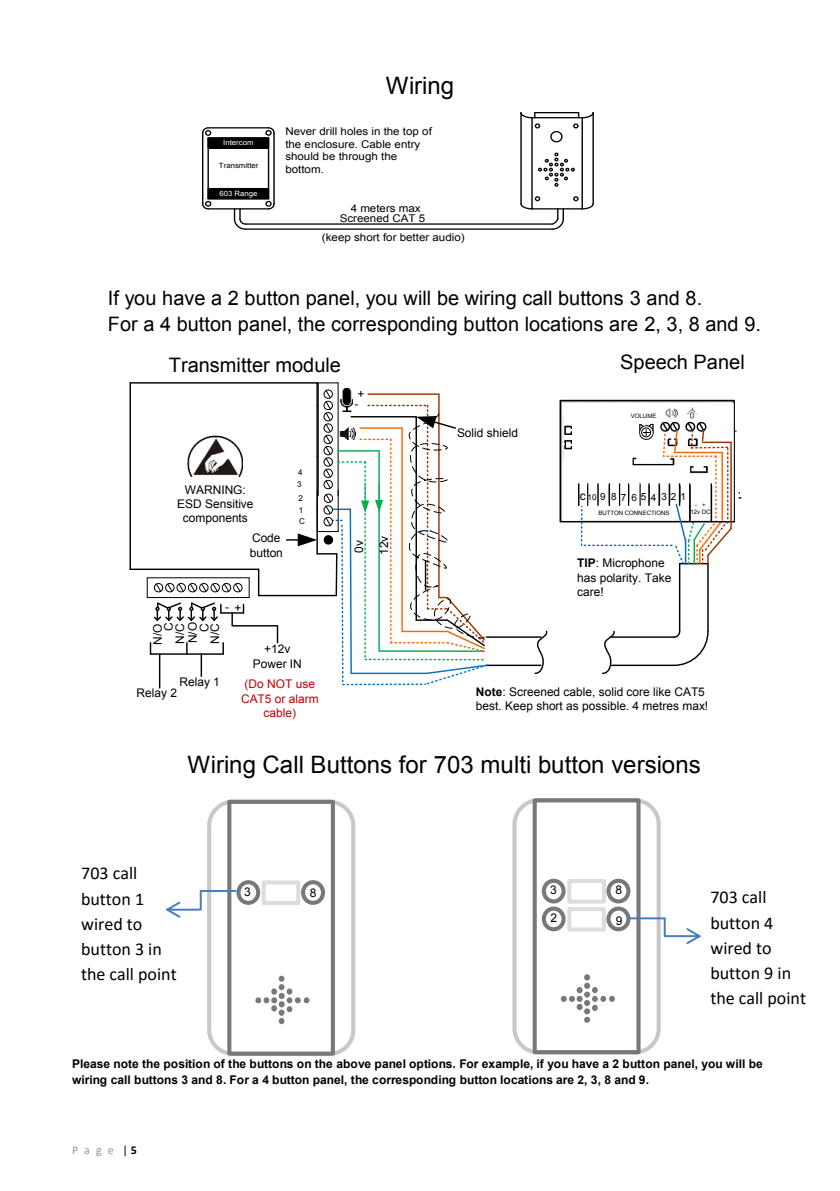
<style>
.page{position:relative;width:840px;height:1191px;background:#fff}
.page>*{position:absolute;margin:0;border:0;box-sizing:border-box;transform-origin:0 0}
.t1{font:24px "Arial";color:#000}
.t2{font:20px/26.4px "Arial";color:#000}
.t3{font:18px/25.2px "Calibri";color:#000}
.t4{font:12px/14.4px "Arial";color:#000}
.t5{font:700 12px/15.8px "Arial";letter-spacing:.005em;color:#000}
.t6{font:12px/14.4px "Arial";color:#c00000;text-align:center}
.t7{font:12px "Calibri";color:#949698}
.t8{font:10.6px/12.8px "Arial";color:#000;scale:1.08 1}
.t9{font:9.8px "Arial";color:#000}
.t10{font:8px "Arial";color:#000}
.t11{font:7.2px "Arial";color:#fff;scale:1.08 1}
.t12{font:7.2px "Arial";color:#000;scale:1.08 1}
.t13{font:6px/7.2px "Arial";color:#000;text-align:center}
.s1{font-size:12px}
.s2{font-weight:700}
.s3{color:#000}
.s4{font-weight:700;color:#000}
</style>
<div class="page">
<hr style="left:245px;top:223px;width:307px;height:2px;background:#000">
<hr style="left:245px;top:228px;width:307px;height:2px;background:#000">
<hr style="left:202px;top:133px;width:1px;height:71px;background:#000">
<hr style="left:208px;top:127px;width:60px;height:1px;background:#000">
<hr style="left:273px;top:133px;width:1px;height:71px;background:#000">
<hr style="left:208px;top:208px;width:60px;height:1px;background:#000">
<svg style="left:265px;top:127px;width:10px;height:9px"></svg>
<svg style="left:202px;top:127px;width:9px;height:9px"></svg>
<svg style="left:265px;top:201px;width:10px;height:9px"></svg>
<svg style="left:202px;top:201px;width:9px;height:9px"></svg>
<hr style="left:268px;top:138px;width:1px;height:61px;background:#000">
<hr style="left:207px;top:138px;width:2px;height:61px;background:#000">
<div style="left:208px;top:189px;width:60px;height:10px;background:#000"></div>
<div style="left:207px;top:188px;width:62px;height:11px;border:1px solid #000"></div>
<div style="left:208px;top:138px;width:60px;height:10px;background:#000"></div>
<div style="left:207px;top:137px;width:62px;height:12px;border:1px solid #000"></div>
<svg style="left:550px;top:209px;width:14px;height:21px"></svg>
<hr style="left:592px;top:113px;width:1px;height:91px;background:#000">
<hr style="left:520px;top:113px;width:1px;height:91px;background:#000">
<hr style="left:531px;top:208px;width:51px;height:1px;background:#000">
<div style="left:550px;top:131px;width:12px;height:11px;border:1px solid #000;border-radius:50%"></div>
<svg style="left:537px;top:152px;width:37px;height:35px"></svg>
<svg style="left:233px;top:209px;width:14px;height:21px"></svg>
<svg style="left:520px;top:112px;width:74px;height:16px"></svg>
<svg style="left:573px;top:196px;width:21px;height:14px"></svg>
<svg style="left:520px;top:196px;width:20px;height:14px"></svg>
<hr style="left:531px;top:118px;width:1px;height:91px;background:#000">
<hr style="left:581px;top:118px;width:1px;height:91px;background:#000">
<hr style="left:486px;top:636px;width:54px;height:2px;background:#000">
<hr style="left:486px;top:664px;width:54px;height:2px;background:#000">
<svg style="left:532px;top:630px;width:15px;height:44px"></svg>
<hr style="left:611px;top:636px;width:62px;height:2px;background:#000">
<hr style="left:611px;top:664px;width:62px;height:2px;background:#000">
<svg style="left:672px;top:630px;width:37px;height:37px"></svg>
<hr style="left:678px;top:563px;width:2px;height:68px;background:#000">
<hr style="left:706px;top:563px;width:2px;height:68px;background:#000">
<svg style="left:602px;top:630px;width:13px;height:44px"></svg>
<hr style="left:159px;top:654px;width:1px;height:34px;background:#000">
<svg style="left:716px;top:399px;width:19px;height:16px"></svg>
<svg style="left:129px;top:382px;width:359px;height:304px"></svg>
<img style="left:561px;top:402px;width:151px;height:118px">
<div style="left:559px;top:400px;width:175px;height:122px;border:1px solid #000"></div>
<hr style="left:577px;top:484px;width:2px;height:21px;background:#000">
<div style="left:564px;top:456px;width:67px;height:20px;background:#fff"></div>
<div style="left:563px;top:455px;width:69px;height:22px;border:1px solid #fff"></div>
<div style="left:575px;top:418px;width:63px;height:37px;background:#fff"></div>
<div style="left:622px;top:412px;width:42px;height:8px;background:#fff"></div>
<div style="left:562px;top:461px;width:15px;height:59px;background:#fff"></div>
<div style="left:712px;top:403px;width:20px;height:117px;background:#fff"></div>
<div style="left:712px;top:402px;width:21px;height:119px;border:1px solid #fff"></div>
<div style="left:680px;top:404px;width:9px;height:6px;background:#fff"></div>
<svg style="left:689px;top:405px;width:5px;height:3px"></svg>
<hr style="left:572px;top:426px;width:3px;height:26px;background:#fff">
<svg style="left:562px;top:423px;width:11px;height:26px"></svg>
<div style="left:562px;top:404px;width:53px;height:11px;background:#fff"></div>
<div style="left:621px;top:404px;width:42px;height:7px;background:#fff"></div>
<svg style="left:580px;top:415px;width:162px;height:150px"></svg>
<div style="left:207px;top:799px;width:148px;height:257px;border:4px solid #c6c8ca;border-radius:24px"></div>
<div style="left:227px;top:799px;width:108px;height:256px;border:4px solid #77787b"></div>
<svg style="left:238px;top:882px;width:20px;height:21px"></svg>
<div style="left:236px;top:880px;width:24px;height:25px;border:4px solid #77787b;border-radius:50%"></div>
<div style="left:301px;top:880px;width:24px;height:25px;border:4px solid #77787b;border-radius:50%"></div>
<div style="left:261px;top:880px;width:39px;height:25px;border:4px solid #dcddde"></div>
<svg style="left:255px;top:975px;width:54px;height:49px"></svg>
<div style="left:512px;top:798px;width:148px;height:256px;border:4px solid #c6c8ca;border-radius:24px"></div>
<div style="left:532px;top:798px;width:108px;height:256px;border:4px solid #77787b"></div>
<svg style="left:543px;top:880px;width:20px;height:21px"></svg>
<div style="left:541px;top:878px;width:24px;height:25px;border:4px solid #77787b;border-radius:50%"></div>
<div style="left:606px;top:878px;width:24px;height:25px;border:4px solid #77787b;border-radius:50%"></div>
<div style="left:567px;top:879px;width:38px;height:24px;border:4px solid #dcddde"></div>
<svg style="left:543px;top:908px;width:20px;height:21px"></svg>
<div style="left:541px;top:906px;width:24px;height:25px;border:4px solid #77787b;border-radius:50%"></div>
<div style="left:606px;top:906px;width:24px;height:25px;border:4px solid #77787b;border-radius:50%"></div>
<div style="left:567px;top:907px;width:38px;height:24px;border:4px solid #dcddde"></div>
<svg style="left:583px;top:982px;width:6px;height:7px"></svg>
<svg style="left:584px;top:974px;width:5px;height:6px"></svg>
<svg style="left:560px;top:987px;width:54px;height:35px"></svg>
<svg style="left:165px;top:890px;width:71px;height:27px"></svg>
<svg style="left:627px;top:917px;width:74px;height:27px"></svg>
<p class="t11" style="left:223px;top:138px;width:30px">Intercom</p>
<p class="t12" style="left:219px;top:161px;width:38px">Transmitter</p>
<p class="t11" style="left:219px;top:189px;width:37px">603 Range</p>
<h1 class="t1" style="left:386px;top:70px;width:70px">Wiring</h1>
<p class="t8" style="left:285px;top:125px;width:137px">Never drill holes in the top of the enclosure. Cable entry should be through the bottom.</p>
<p class="t8" style="left:350px;top:202px;width:66px">4 meters max</p>
<p class="t8" style="left:339px;top:212px;width:81px">Screened CAT 5</p>
<p class="t8" style="left:322px;top:230px;width:134px">(keep short for better audio)</p>
<h2 class="t2" style="left:108px;top:285px;width:654px">If you have a 2 button panel, you will be wiring call buttons 3 and 8.<br>For a 4 button panel, the corresponding button locations are 2, 3, 8 and 9.</h2>
<h2 class="t2" style="left:169px;top:352px;width:174px">Transmitter module</h2>
<h2 class="t2" style="left:620px;top:349px;width:126px">Speech Panel</h2>
<p class="t4" style="left:177px;top:482px;width:78px;text-align:center">WARNING:<br>ESD Sensitive components</p>
<p class="t4" style="left:249px;top:531px;width:35px">Code button</p>
<p class="t10" style="left:298px;top:467px;width:6px">4</p>
<p class="t10" style="left:297px;top:479px;width:6px">3</p>
<p class="t10" style="left:298px;top:492px;width:6px">2</p>
<p class="t10" style="left:298px;top:505px;width:6px">1</p>
<p class="t10" style="left:299px;top:516px;width:7px">C</p>
<p class="t4" style="left:234px;top:601px;width:8px">+</p>
<p class="t4" style="left:225px;top:599px;width:5px">-</p>
<p class="t4" style="left:161px;top:631px;width:10px;rotate:-90deg">C</p>
<p class="t4" style="left:182px;top:644px;width:23px;line-height:22.2px;rotate:-90deg">N/O<br>N/C</p>
<p class="t4" style="left:147px;top:645px;width:23px;line-height:22.2px;rotate:-90deg">N/O<br>N/C</p>
<p class="t4" style="left:197px;top:632px;width:10px;rotate:-90deg">C</p>
<p class="t4" style="left:253px;top:642px;width:51px;text-align:center">+12v<br>Power IN</p>
<p class="t4" style="left:179px;top:674px;width:42px">Relay 1</p>
<p class="t6" style="left:241px;top:677px;width:79px">(Do NOT use<br>CAT5 or alarm cable)</p>
<p class="t4" style="left:136px;top:686px;width:42px">Relay 2</p>
<p class="t4" style="left:354px;top:389px;width:11px;line-height:9.8px">+ -</p>
<p class="t4" style="left:346px;top:555px;width:21px;line-height:25.2px;rotate:-90deg">0v<br>12v</p>
<p class="t4" style="left:456px;top:426px;width:62px">Solid shield</p>
<p class="t13" style="left:630px;top:412px;width:27px">VOLUME</p>
<p class="t9" style="left:631px;top:490px;width:27px"><span class="s1">6</span>54</p>
<p class="t9" style="left:661px;top:490px;width:26px">3 2 1</p>
<p class="t10" style="left:587px;top:492px;width:10px">10</p>
<p class="t9" style="left:611px;top:491px;width:17px">8 7</p>
<p class="t9" style="left:600px;top:490px;width:7px">9</p>
<p class="t13" style="left:598px;top:509px;width:73px">BUTTON CONNECTIONS</p>
<p class="t4" style="left:579px;top:489px;width:7px">c</p>
<p class="t13" style="left:691px;top:501px;width:22px">- +<br>12v DC</p>
<p class="t13" style="left:690px;top:501px;width:22px">- +<br>12v DC</p>
<p class="t4" style="left:576px;top:556px;width:96px"><span class="s2">TIP</span>: Microphone has polarity. Take care!</p>
<p class="t4" style="left:475px;top:684px;width:234px"><span class="s2">Note</span>: Screened cable, solid core like CAT5 best. Keep short as possible. 4 metres max!</p>
<h1 class="t1" style="left:187px;top:749px;width:514px">Wiring Call Buttons for 703 multi button versions</h1>
<h3 class="t3" style="left:81px;top:860px;width:97px">703 call button 1 wired to button 3 in the call point</h3>
<p class="t4" style="left:244px;top:884px;width:8px">3</p>
<p class="t4" style="left:550px;top:882px;width:8px">3</p>
<p class="t4" style="left:550px;top:911px;width:8px">2</p>
<p class="t4" style="left:615px;top:913px;width:8px">9</p>
<p class="t4" style="left:309px;top:885px;width:8px">8</p>
<p class="t4" style="left:615px;top:883px;width:8px">8</p>
<h3 class="t3" style="left:710px;top:884px;width:97px">703 call button 4 wired to button 9 in the call point</h3>
<p class="t5" style="left:72px;top:1056px;width:692px">Please note the position of the buttons on the above panel options. For example, if you have a 2 button panel, you will be wiring call buttons 3 and 8. For a 4 button panel, the corresponding button locations are 2, 3, 8 and 9.</p>
<p class="t7" style="left:72px;top:1142px;width:66px">Page <span class="s3">|</span> <span class="s4">5</span></p>
</div>
